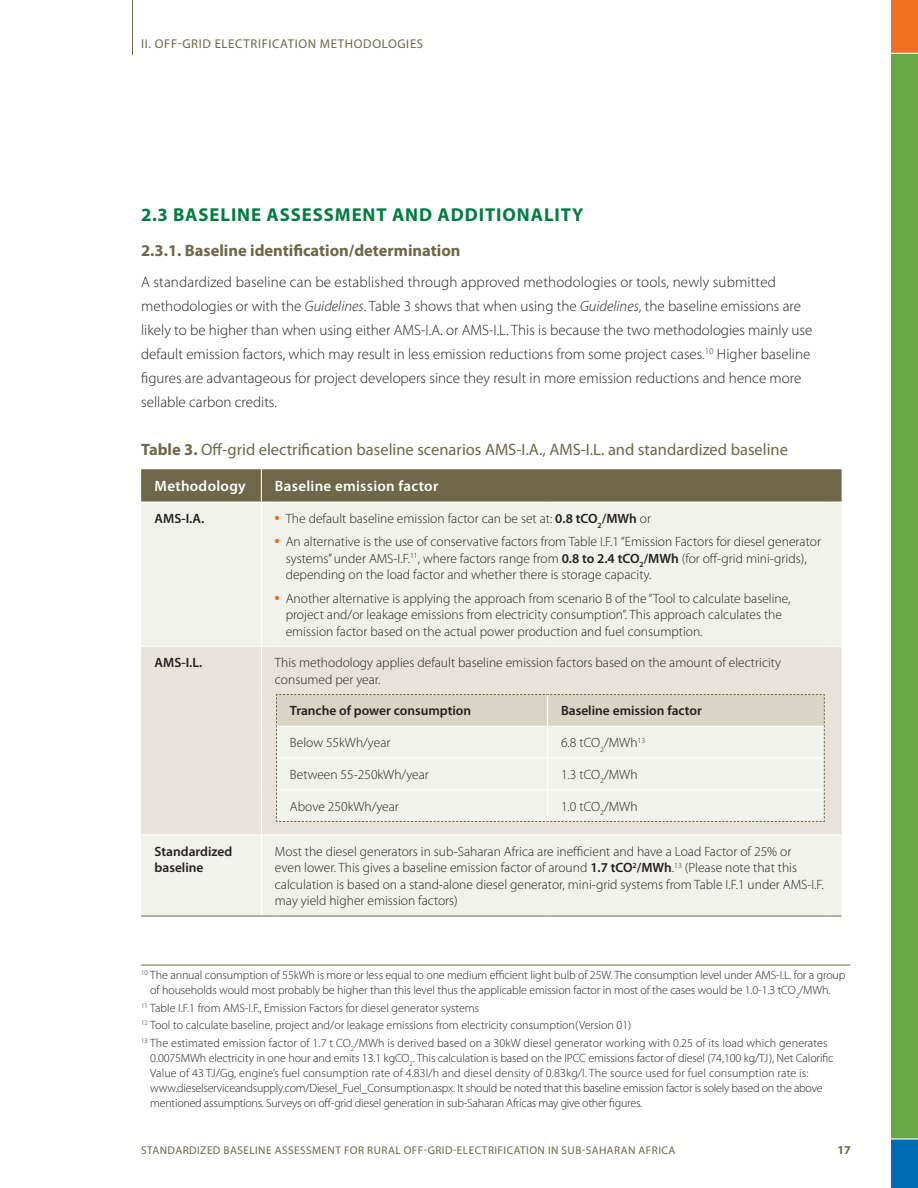
<style>
.page{position:relative;width:918px;height:1188px;background:#fff}
.page>*{position:absolute;margin:0;border:0;box-sizing:border-box;transform-origin:0 0}
.t1{font:700 18.75px "Myriad Pro";color:#007d42}
.t2{font:16.5px "Myriad Pro";color:#6e6749}
.t3{font:700 16.5px "Myriad Pro";color:#6e6749}
.t4{font:300 15px/24px "Myriad Pro";color:#231f20}
.t5{font:600 15px "Myriad Pro";letter-spacing:.02em;color:#fff}
.t6{font:300 13.5px/16.5px "Myriad Pro";color:#231f20}
.t7{font:600 13.5px/16.5px "Myriad Pro";color:#231f20}
.t8{font:12.75px "Myriad Pro";letter-spacing:.05em;color:#6e6749}
.t9{font:300 12px/15px "Myriad Pro";letter-spacing:-.01em;color:#231f20}
.t10{font:700 12px "Myriad Pro";color:#6e6749}
.t11{font:11.25px "Myriad Pro";letter-spacing:.04em;color:#6e6749}
.s1{font-style:italic}
.s2{font-weight:700}
.s3{font-weight:600}
</style>
<div class="page">
<div style="left:891px;top:53px;width:27px;height:1087px;background:#6ba744"></div>
<hr style="left:141px;top:965px;width:709px;height:1px;background:#6e6749">
<div style="left:141px;top:503px;width:701px;height:413px;background:#f2f2ec"></div>
<div style="left:141px;top:647px;width:701px;height:187px;background:#e7e3da"></div>
<hr style="left:261px;top:503px;width:1px;height:143px;background:#fff">
<hr style="left:261px;top:647px;width:1px;height:48px;background:#fff">
<hr style="left:261px;top:835px;width:1px;height:81px;background:#fff">
<svg style="left:141px;top:469px;width:701px;height:34px;background:#756e52"></svg>
<hr style="left:141px;top:646px;width:120px;height:1px;background:#fff">
<svg style="left:261px;top:646px;width:15px;height:1px"></svg>
<hr style="left:276px;top:646px;width:272px;height:1px;background:#fff">
<hr style="left:548px;top:646px;width:276px;height:1px;background:#fff">
<svg style="left:824px;top:646px;width:18px;height:1px"></svg>
<hr style="left:141px;top:834px;width:120px;height:1px;background:#fff">
<hr style="left:141px;top:916px;width:120px;height:1px;background:#6e6749">
<svg style="left:261px;top:916px;width:15px;height:1px"></svg>
<hr style="left:276px;top:916px;width:272px;height:1px;background:#6e6749">
<hr style="left:548px;top:916px;width:276px;height:1px;background:#6e6749">
<svg style="left:824px;top:916px;width:18px;height:1px"></svg>
<svg style="left:261px;top:694px;width:581px;height:141px;background:#e9e8e0"></svg>
<hr style="left:277px;top:726px;width:271px;height:1px;background:#fff">
<hr style="left:548px;top:726px;width:276px;height:1px;background:#fff">
<hr style="left:132px;top:0;width:1px;height:55px;background:#6e6749">
<p class="t8" style="left:141px;top:36px;width:50px">II. OFF-GRID</p>
<p class="t8" style="left:215px;top:36px;width:22px">ELECTRIFICATION</p>
<p class="t8" style="left:320px;top:36px;width:10px">METHODO</p>
<p class="t8" style="left:382px;top:36px;width:14px">LOGIES</p>
<h1 class="t1" style="left:141px;top:203px;width:56px">2.3 Baseline</h1>
<h1 class="t1" style="left:266px;top:203px;width:13px">assessment</h1>
<h1 class="t1" style="left:392px;top:203px;width:15px">and</h1>
<h1 class="t1" style="left:438px;top:203px;width:13px">additionalit</h1>
<h1 class="t1" style="left:572px;top:203px;width:13px">y</h1>
<p class="t3" style="left:141px;top:240px;width:321px">2.3.1. Baseline identification/determination</p>
<p class="t4" style="left:141px;top:270px;width:673px">A standardized baseline can be established through approved methodologies or tools, newly submitted methodologies or with the <span class="s1">Guidelines</span>. Table 3 shows that when using the <span class="s1">Guidelines</span>, the baseline emissions are likely to be higher than when using either AMS-I.A. or AMS-I.L. This is because the two methodologies mainly use default emission factors, which may result in less emission reductions from some project cases.<sup>10</sup> Higher baseline figures are advantageous for project developers since they result in more emission reductions and hence more sellable carbon credits.</p>
<p class="t2" style="left:141px;top:439px;width:648px"><span class="s2">Table 3.</span> OFF-GRID ELECTRIFICATION BASELINE SCENARIOS AMS-I.A., AMS-I.L. AND STANDARDIZED BASELINE</p>
<p class="t5" style="left:155px;top:477px;width:93px">Methodology</p>
<p class="t5" style="left:275px;top:477px;width:165px">Baseline emission factor</p>
<p class="t7" style="left:155px;top:510px;width:51px">AMS-I.A.</p>
<p class="t6" style="left:275px;top:510px;width:378px"><sup>●</sup> The default baseline emission factor can be set at: <span class="s3">0.8 tCO</span><sub>2</sub><span class="s3">/MWh</span> or</p>
<p class="t6" style="left:286px;top:533px;width:537px;text-indent:-11px"><sup>●</sup> An alternative is the use of conservative factors from Table I.F.1 “Emission Factors for diesel generator systems” under AMS-I.F.<sup>11</sup>, where factors range from <span class="s3">0.8 to 2.4 tCO</span><sub>2</sub><span class="s3">/MWh</span> (for off-grid mini-grids), depending on the load factor and whether there is storage capacity.</p>
<p class="t6" style="left:286px;top:590px;width:506px;text-indent:-11px"><sup>●</sup> Another alternative is applying the approach from scenario B of the “Tool to calculate baseline, project and/or leakage emissions from electricity consumption”. This approach calculates the emission factor based on the actual power production and fuel consumption.</p>
<p class="t7" style="left:155px;top:654px;width:49px">AMS-I.L.</p>
<p class="t6" style="left:275px;top:654px;width:508px">This methodology applies default baseline emission factors based on the amount of electricity consumed per year.</p>
<p class="t7" style="left:290px;top:702px;width:183px">Tranche of power consumption</p>
<p class="t7" style="left:561px;top:702px;width:142px">Baseline emission factor</p>
<p class="t6" style="left:290px;top:734px;width:102px">Below 55kWh/year</p>
<p class="t6" style="left:561px;top:734px;width:86px">6.8 tCO<sub>2</sub>/MWh<sup>13</sup></p>
<p class="t6" style="left:290px;top:766px;width:140px">Between 55-250kWh/year</p>
<p class="t6" style="left:561px;top:766px;width:78px">1.3 tCO<sub>2</sub>/MWh</p>
<p class="t6" style="left:290px;top:798px;width:110px">Above 250kWh/year</p>
<p class="t6" style="left:561px;top:798px;width:78px">1.0 tCO<sub>2</sub>/MWh</p>
<p class="t7" style="left:155px;top:843px;width:79px">Standardized baseline</p>
<p class="t6" style="left:275px;top:843px;width:550px">Most the diesel generators in sub-Saharan Africa are inefficient and have a Load Factor of 25% or<br>even lower. This gives a baseline emission factor of around <span class="s3">1.7 tCO</span><sup>2</sup><span class="s3">/MWh</span>.<sup>13</sup> (Please note that this calculation is based on a stand-alone diesel generator, mini-grid systems from Table I.F.1 under AMS-I.F. may yield higher emission factors)</p>
<p class="t9" style="left:141px;top:967px;width:706px;text-align:center"><sup>10</sup> The annual consumption of 55kWh is more or less equal to one medium efficient light bulb of 25W. The consumption level under AMS-I.L. for a group of households would most probably be higher than this level thus the applicable emission factor in most of the cases would be 1.0-1.3 tCO<sub>2</sub>/MWh.</p>
<p class="t9" style="left:141px;top:999px;width:688px;line-height:17.7px"><sup>11</sup> Table I.F.1 from AMS-I.F., Emission Factors for diesel generator systems<br><sup>12</sup> Tool to calculate baseline, project and/or leakage emissions from electricity consumption(Version 01)<br><sup>13</sup> The estimated emission factor of 1.7 t CO<sub>2</sub>/MWh is derived based on a 30kW diesel generator working with 0.25 of its load which generates</p>
<p class="t9" style="left:150px;top:1050px;width:685px">0.0075MWh electricity in one hour and emits 13.1 kgCO<sub>2</sub>. This calculation is based on the IPCC emissions factor of diesel (74,100 kg/TJ), Net Calorific Value of 43 TJ/Gg, engine’s fuel consumption rate of 4.83l/h and diesel density of 0.83kg/l. The source used for fuel consumption rate is: www.dieselserviceandsupply.com/Diesel_Fuel_Consumption.aspx. It should be noted that this baseline emission factor is solely based on the above mentioned assumptions. Surveys on off-grid diesel generation in sub-Saharan Africas may give other figures.</p>
<p class="t11" style="left:141px;top:1144px;width:536px">STANDARDIZED BASELINE ASSESSMENT FOR RURAL OFF-GRID-ELECTRIFICATION IN SUB-SAHARAN AFRICA</p>
<p class="t10" style="left:837px;top:1142px;width:15px">17</p>
</div>
